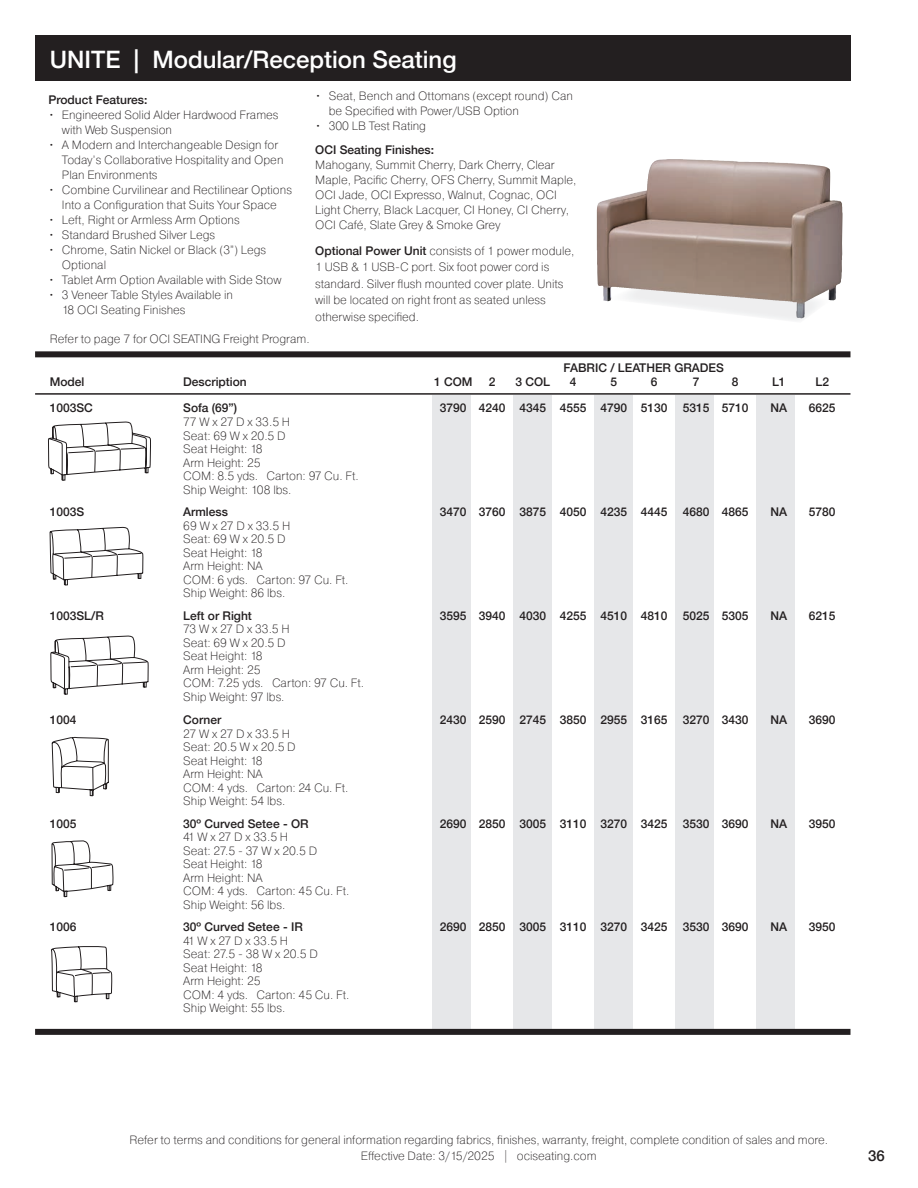
<style>
.page{position:relative;width:918px;height:1188px;background:#fff}
.page>*{position:absolute;margin:0;border:0;box-sizing:border-box;transform-origin:0 0}
.t1{font:500 24px "Helvetica Neue";color:#fff}
.t2{font:500 15px "Helvetica Neue";color:#231f20}
.t3{font:200 12px/13.5px "Pragmatica";color:#231f20}
.t4{font:500 12px "Helvetica Neue";color:#231f20}
.s1{font-family:"Helvetica Neue";font-weight:500}
</style>
<div class="page">
<img style="left:713px;top:277px;width:119px;height:44px">
<div style="left:35px;top:35px;width:815px;height:46px;background:#231f20"></div>
<div style="left:35px;top:351px;width:815px;height:6px;background:#231f20"></div>
<div style="left:432px;top:395px;width:39px;height:634px;background:#e6e7e9"></div>
<div style="left:513px;top:395px;width:39px;height:634px;background:#e6e7e9"></div>
<div style="left:594px;top:395px;width:39px;height:634px;background:#e6e7e9"></div>
<div style="left:675px;top:395px;width:39px;height:634px;background:#e6e7e9"></div>
<div style="left:756px;top:395px;width:39px;height:634px;background:#e6e7e9"></div>
<div style="left:35px;top:1029px;width:815px;height:6px;background:#231f20"></div>
<hr style="left:35px;top:393px;width:815px;height:2px;background:#231f20">
<svg style="left:48px;top:422px;width:103px;height:59px"></svg>
<svg style="left:50px;top:527px;width:99px;height:168px"></svg>
<svg style="left:52px;top:736px;width:61px;height:161px"></svg>
<svg style="left:51px;top:946px;width:61px;height:56px"></svg>
<img style="left:597px;top:159px;width:200px;height:151px">
<h1 class="t1" style="left:50px;top:40px;width:408px">UNITE | Modular/Reception Seating</h1>
<p class="t4" style="left:48px;top:90px;width:100px">Product Features:</p>
<p class="t3" style="left:62px;top:107px;width:218px;line-height:15px;text-indent:-14px">• Engineered Solid Alder Hardwood Frames with Web Suspension</p>
<p class="t3" style="left:62px;top:137px;width:223px;line-height:15px;text-indent:-14px">• A Modern and Interchangeable Design for<br>Today’s Collaborative Hospitality and Open<br>Plan Environments</p>
<p class="t3" style="left:48px;top:182px;width:245px;line-height:15px;text-align:center">• Combine Curvilinear and Rectilinear Options<br>Into a Configuration that Suits Your Space</p>
<p class="t3" style="left:48px;top:212px;width:193px">• Left, Right or Armless Arm Options</p>
<p class="t3" style="left:48px;top:227px;width:168px">• Standard Brushed Silver Legs</p>
<p class="t3" style="left:62px;top:242px;width:206px;line-height:15px;text-indent:-14px">• Chrome, Satin Nickel or Black (3”) Legs<br>Optional</p>
<p class="t3" style="left:48px;top:272px;width:234px">• Tablet Arm Option Available with Side Stow</p>
<p class="t3" style="left:62px;top:287px;width:172px;line-height:15px;text-indent:-14px">• 3 Veneer Table Styles Available in<br>18 OCI Seating Finishes</p>
<p class="t3" style="left:329px;top:88px;width:246px;line-height:15px;text-indent:-14px">• Seat, Bench and Ottomans (except round) Can be Specified with Power/USB Option</p>
<p class="t3" style="left:315px;top:119px;width:112px">• 300 LB Test Rating</p>
<p class="t4" style="left:315px;top:140px;width:120px">OCI Seating Finishes:</p>
<p class="t3" style="left:315px;top:157px;width:263px;line-height:15px">Mahogany, Summit Cherry, Dark Cherry, Clear Maple, Pacific Cherry, OFS Cherry, Summit Maple, OCI Jade, OCI Expresso, Walnut, Cognac, OCI Light Cherry, Black Lacquer, CI Honey, CI Cherry, OCI Café, Slate Grey &amp; Smoke Grey</p>
<p class="t3" style="left:315px;top:242px;width:261px;line-height:16.5px"><span class="s1">Optional Power Unit</span> consists of 1 power module, 1 USB &amp; 1 USB-C port. Six foot power cord is standard. Silver flush mounted cover plate. Units will be located on right front as seated unless otherwise specified.</p>
<p class="t3" style="left:50px;top:332px;width:261px">Refer to page 7 for OCI SEATING Freight Program.</p>
<p class="t4" style="left:564px;top:358px;width:162px">FABRIC / LEATHER GRADES</p>
<p class="t4" style="left:50px;top:372px;width:36px">Model</p>
<p class="t4" style="left:183px;top:372px;width:65px">Description</p>
<p class="t4" style="left:434px;top:372px;width:40px">1 COM</p>
<p class="t4" style="left:489px;top:372px;width:8px">2</p>
<p class="t4" style="left:515px;top:372px;width:36px">3 COL</p>
<p class="t4" style="left:570px;top:372px;width:8px">4</p>
<p class="t4" style="left:610px;top:372px;width:8px">5</p>
<p class="t4" style="left:651px;top:372px;width:8px">6</p>
<p class="t4" style="left:693px;top:372px;width:8px">7</p>
<p class="t4" style="left:732px;top:372px;width:8px">8</p>
<p class="t4" style="left:772px;top:372px;width:15px">L1</p>
<p class="t4" style="left:816px;top:372px;width:15px">L2</p>
<p class="t4" style="left:50px;top:398px;width:45px">1003SC</p>
<p class="t4" style="left:183px;top:398px;width:56px">Sofa (69”)</p>
<p class="t4" style="left:440px;top:398px;width:229px">3790 4240 4345 4555 4790 5130</p>
<p class="t4" style="left:683px;top:398px;width:67px">5315 5710</p>
<p class="t4" style="left:770px;top:398px;width:18px">NA</p>
<p class="t4" style="left:809px;top:398px;width:28px">6625</p>
<p class="t3" style="left:183px;top:415px;width:177px">77 W x 27 D x 33.5 H<br>Seat: 69 W x 20.5 D<br>Seat Height: 18<br>Arm Height: 25<br>COM: 8.5 yds. Carton: 97 Cu. Ft.<br>Ship Weight: 108 lbs.</p>
<p class="t4" style="left:50px;top:502px;width:36px">1003S</p>
<p class="t4" style="left:183px;top:502px;width:46px">Armless</p>
<p class="t4" style="left:440px;top:502px;width:229px">3470 3760 3875 4050 4235 4445</p>
<p class="t4" style="left:683px;top:502px;width:67px">4680 4865</p>
<p class="t4" style="left:770px;top:502px;width:18px">NA</p>
<p class="t4" style="left:809px;top:502px;width:28px">5780</p>
<p class="t3" style="left:183px;top:518px;width:167px">69 W x 27 D x 33.5 H<br>Seat: 69 W x 20.5 D<br>Seat Height: 18<br>Arm Height: NA<br>COM: 6 yds. Carton: 97 Cu. Ft.<br>Ship Weight: 86 lbs.</p>
<p class="t4" style="left:50px;top:606px;width:56px">1003SL/R</p>
<p class="t4" style="left:183px;top:606px;width:70px">Left or Right</p>
<p class="t4" style="left:440px;top:606px;width:229px">3595 3940 4030 4255 4510 4810</p>
<p class="t4" style="left:683px;top:606px;width:67px">5025 5305</p>
<p class="t4" style="left:770px;top:606px;width:18px">NA</p>
<p class="t4" style="left:809px;top:606px;width:28px">6215</p>
<p class="t3" style="left:183px;top:622px;width:182px">73 W x 27 D x 33.5 H<br>Seat: 69 W x 20.5 D<br>Seat Height: 18<br>Arm Height: 25<br>COM: 7.25 yds. Carton: 97 Cu. Ft.<br>Ship Weight: 97 lbs.</p>
<p class="t4" style="left:50px;top:710px;width:28px">1004</p>
<p class="t4" style="left:183px;top:710px;width:40px">Corner</p>
<p class="t4" style="left:440px;top:710px;width:229px">2430 2590 2745 3850 2955 3165</p>
<p class="t4" style="left:683px;top:710px;width:67px">3270 3430</p>
<p class="t4" style="left:770px;top:710px;width:18px">NA</p>
<p class="t4" style="left:809px;top:710px;width:28px">3690</p>
<p class="t3" style="left:183px;top:726px;width:167px">27 W x 27 D x 33.5 H<br>Seat: 20.5 W x 20.5 D<br>Seat Height: 18<br>Arm Height: NA<br>COM: 4 yds. Carton: 24 Cu. Ft.<br>Ship Weight: 54 lbs.</p>
<p class="t4" style="left:50px;top:814px;width:28px">1005</p>
<p class="t4" style="left:183px;top:814px;width:127px">30º Curved Setee - OR</p>
<p class="t4" style="left:440px;top:814px;width:229px">2690 2850 3005 3110 3270 3425</p>
<p class="t4" style="left:683px;top:814px;width:67px">3530 3690</p>
<p class="t4" style="left:770px;top:814px;width:18px">NA</p>
<p class="t4" style="left:809px;top:814px;width:28px">3950</p>
<p class="t3" style="left:183px;top:830px;width:168px">41 W x 27 D x 33.5 H<br>Seat: 27.5 - 37 W x 20.5 D<br>Seat Height: 18<br>Arm Height: NA<br>COM: 4 yds. Carton: 45 Cu. Ft.<br>Ship Weight: 56 lbs.</p>
<p class="t4" style="left:50px;top:917px;width:28px">1006</p>
<p class="t4" style="left:183px;top:917px;width:121px">30º Curved Setee - IR</p>
<p class="t4" style="left:440px;top:917px;width:229px">2690 2850 3005 3110 3270 3425</p>
<p class="t4" style="left:683px;top:917px;width:67px">3530 3690</p>
<p class="t4" style="left:770px;top:917px;width:18px">NA</p>
<p class="t4" style="left:809px;top:917px;width:28px">3950</p>
<p class="t3" style="left:183px;top:933px;width:168px">41 W x 27 D x 33.5 H<br>Seat: 27.5 - 38 W x 20.5 D<br>Seat Height: 18<br>Arm Height: 25<br>COM: 4 yds. Carton: 45 Cu. Ft.<br>Ship Weight: 55 lbs.</p>
<p class="t3" style="left:129px;top:1131px;width:700px;line-height:16.5px;text-align:center">Refer to terms and conditions for general information regarding fabrics, finishes, warranty, freight, complete condition of sales and more.<br>Effective Date: 3/15/2025 | ociseating.com</p>
<p class="t2" style="left:868px;top:1144px;width:18px">36</p>
</div>
